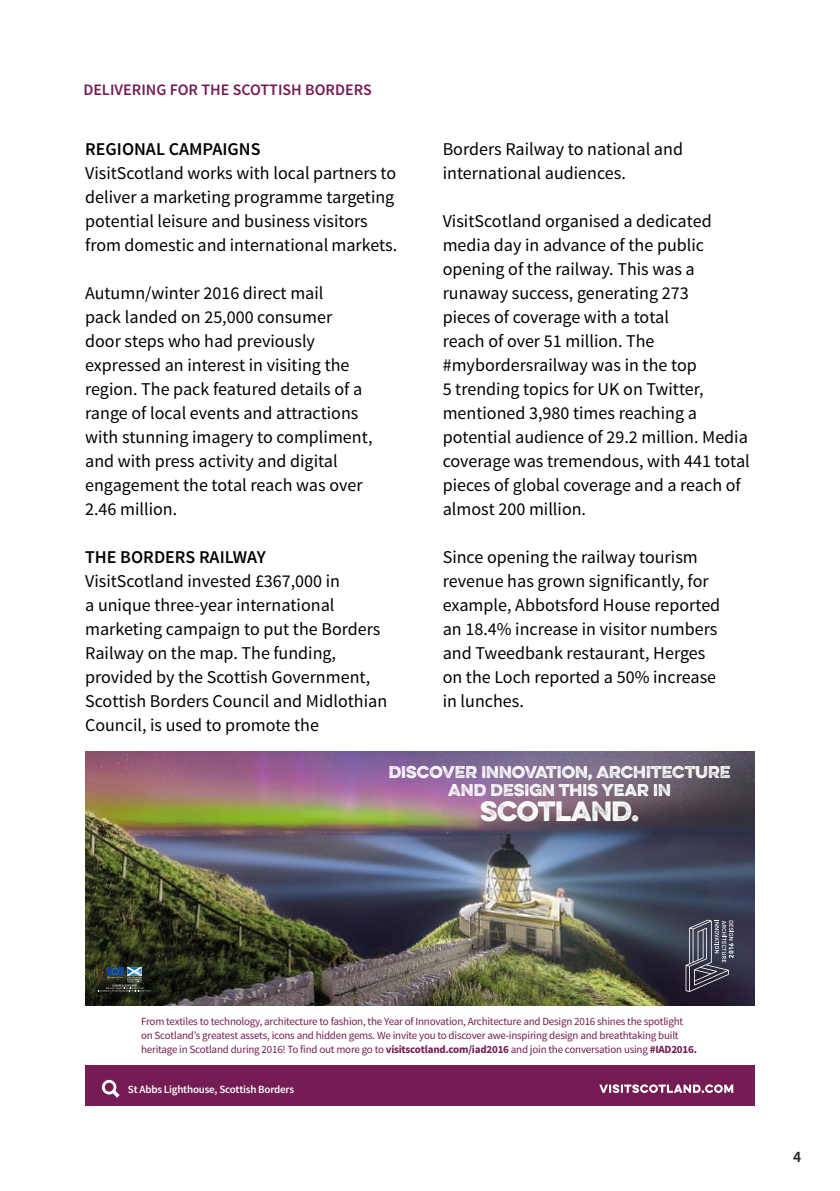
<style>
.page{position:relative;width:840px;height:1191px;background:#fff}
.page>*{position:absolute;margin:0;border:0;box-sizing:border-box;transform-origin:0 0}
.t1{font:25px "Eveleth Slant";letter-spacing:-.02em;color:#fff}
.t2{font:18px/24px "Source Sans Pro";color:#000}
.t3{font:600 18px "Source Sans Pro";color:#000}
.t4{font:600 16px "Source Sans Pro";color:#741c53}
.t5{font:600 16px "Source Sans Pro";color:#211e1b}
.t6{font:15.2px/18.4px "Eveleth Slant";color:#fff;text-align:center}
.t7{font:11px/13.8px "Source Sans Pro";letter-spacing:-.02em;color:#741c53}
.t8{font:600 11px "Source Sans Pro";letter-spacing:-.02em;color:#fff}
.s1{font-weight:700}
</style>
<div class="page">
<img style="left:85px;top:751px;width:669px;height:254px">
<div style="left:85px;top:1065px;width:669px;height:41px;background:#741c53"></div>
<svg style="left:99px;top:967px;width:52px;height:25px"></svg>
<svg style="left:599px;top:1084px;width:133px;height:9px"></svg>
<svg style="left:102px;top:1079px;width:17px;height:18px"></svg>
<svg style="left:685px;top:919px;width:48px;height:73px;background:#555665"></svg>
<p class="t4" style="left:83px;top:80px;width:290px">DELIVERING FOR THE SCOTTISH BORDERS</p>
<p class="t3" style="left:85px;top:137px;width:177px">REGIONAL CAMPAIGNS</p>
<p class="t2" style="left:85px;top:161px;width:313px">VisitScotland works with local partners to deliver a marketing programme targeting potential leisure and business visitors from domestic and international markets.</p>
<p class="t2" style="left:85px;top:281px;width:289px">Autumn/winter 2016 direct mail<br>pack landed on 25,000 consumer<br>door steps who had previously expressed an interest in visiting the region. The pack featured details of a range of local events and attractions with stunning imagery to compliment, and with press activity and digital engagement the total reach was over<br>2.46 million.</p>
<p class="t3" style="left:85px;top:545px;width:182px">THE BORDERS RAILWAY</p>
<p class="t2" style="left:85px;top:569px;width:303px">VisitScotland invested £367,000 in<br>a unique three-year international marketing campaign to put the Borders Railway on the map. The funding, provided by the Scottish Government, Scottish Borders Council and Midlothian Council, is used to promote the</p>
<p class="t2" style="left:442px;top:137px;width:242px">Borders Railway to national and international audiences.</p>
<p class="t2" style="left:442px;top:209px;width:308px">VisitScotland organised a dedicated media day in advance of the public opening of the railway. This was a runaway success, generating 273<br>pieces of coverage with a total<br>reach of over 51 million. The #mybordersrailway was in the top<br>5 trending topics for UK on Twitter, mentioned 3,980 times reaching a potential audience of 29.2 million. Media coverage was tremendous, with 441 total pieces of global coverage and a reach of almost 200 million.</p>
<p class="t2" style="left:442px;top:545px;width:279px">Since opening the railway tourism revenue has grown significantly, for example, Abbotsford House reported an 18.4% increase in visitor numbers and Tweedbank restaurant, Herges on the Loch reported a 50% increase in lunches.</p>
<p class="t6" style="left:388px;top:762px;width:343px">DISCOVER INNOVATION, ARCHITECTURE<br>AND DESIGN THIS YEAR IN</p>
<h1 class="t1" style="left:479px;top:792px;width:161px">SCOTLAND.</h1>
<p class="t7" style="left:141px;top:1015px;width:557px">From textiles to technology, architecture to fashion, the Year of Innovation, Architecture and Design 2016 shines the spotlight on Scotland’s greatest assets, icons and hidden gems. We invite you to discover awe-inspiring design and breathtaking built heritage in Scotland during 2016! To find out more go to <span class="s1">visitscotland.com/iad2016</span> and join the conversation using <span class="s1">#IAD2016.</span></p>
<p class="t8" style="left:128px;top:1082px;width:167px">St Abbs Lighthouse, Scottish Borders</p>
<p class="t5" style="left:792px;top:1146px;width:10px">4</p>
</div>
